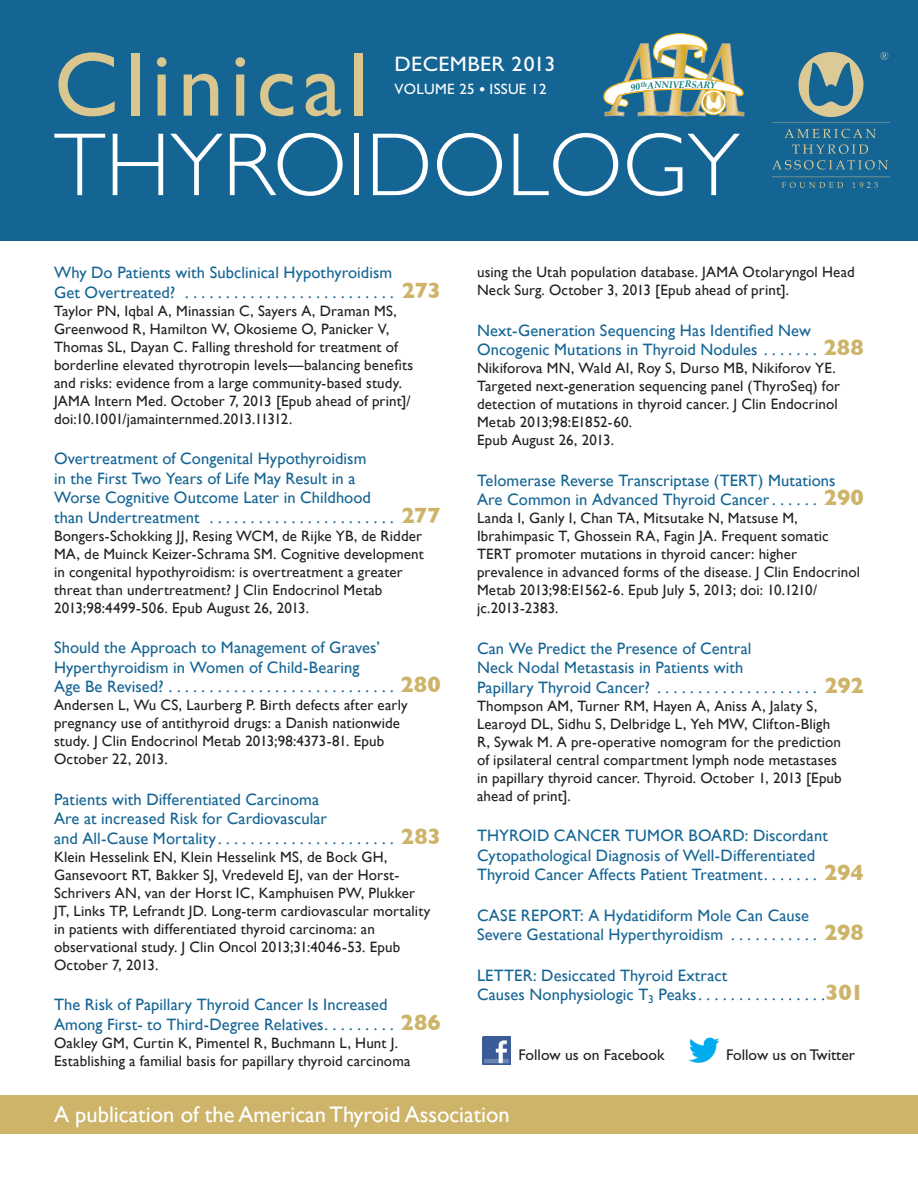
<style>
.page{position:relative;width:918px;height:1188px;background:#fff}
.page>*{position:absolute;margin:0;border:0;box-sizing:border-box;transform-origin:0 0}
.t1{font:91.5px "Gill Sans";letter-spacing:.07em;color:#dac78f}
.t2{font:300 90px "Gill Sans";color:#fff}
.t3{font:22.5px "Gill Sans";color:#fff}
.t4{font:21px "Gill Sans Std";letter-spacing:.02em;color:#fff;scale:1.04 1}
.contents_head{font:16.5px/19.5px "Gill Sans";letter-spacing:.005em;color:#156594}
.t5{font:15.6px "Gill Sans Std";color:#231f20}
.contents_reference{font:15px/18px "Gill Sans";letter-spacing:.01em;color:#231f20}
.t6{font:15px "Gill Sans Std";letter-spacing:.02em;color:#fff}
.t7{font:italic 700 9.45px "Palatino";color:#007479}
.s1{font-style:inherit}
.s2{font-weight:700;font-size:22.5px;color:#cdb469}
</style>
<div class="page">
<div style="left:0;top:0;width:918px;height:241px;background:#156594"></div>
<div style="left:0;top:1095px;width:918px;height:39px;background:#cdb469"></div>
<img style="left:772px;top:52px;width:118px;height:136px">
<img style="left:688px;top:1037px;width:32px;height:26px">
<img style="left:483px;top:1037px;width:27px;height:27px">
<svg style="left:603px;top:33px;width:142px;height:84px"></svg>
<p class="t1" style="left:54px;top:31px;width:316px">Clinical</p>
<p class="t2" style="left:54px;top:95px;width:687px">THYROIDOLOGY</p>
<p class="t4" style="left:394px;top:52px;width:156px">DECEMBER <span class="s1">2013</span></p>
<p class="t6" style="left:394px;top:80px;width:154px">VOLUME 25 ● ISSUE 12</p>
<p class="t7" style="left:679px;top:77px;width:14px">ER</p>
<p class="contents_head" style="left:54px;top:263px;width:388px">Why Do Patients with Subclinical Hypothyroidism<br>Get Overtreated? . . . . . . . . . . . . . . . . . . . . . . . . . . <span class="s2">273</span></p>
<p class="contents_reference" style="left:54px;top:302px;width:361px">Taylor PN, Iqbal A, Minassian C, Sayers A, Draman MS, Greenwood R, Hamilton W, Okosieme O, Panicker V, Thomas SL, Dayan C. Falling threshold for treatment of borderline elevated thyrotropin levels—balancing benefits and risks: evidence from a large community-based study.<br>JAMA Intern Med. October 7, 2013 [Epub ahead of print]/ doi:10.1001/jamainternmed.2013.11312.</p>
<p class="contents_head" style="left:54px;top:449px;width:388px">Overtreatment of Congenital Hypothyroidism<br>in the First Two Years of Life May Result in a<br>Worse Cognitive Outcome Later in Childhood<br>than Undertreatment . . . . . . . . . . . . . . . . . . . . . . . <span class="s2">277</span></p>
<p class="contents_reference" style="left:54px;top:527px;width:371px">Bongers-Schokking JJ, Resing WCM, de Rijke YB, de Ridder MA, de Muinck Keizer-Schrama SM. Cognitive development in congenital hypothyroidism: is overtreatment a greater threat than undertreatment? J Clin Endocrinol Metab 2013;98:4499-506. Epub August 26, 2013.</p>
<p class="contents_head" style="left:54px;top:638px;width:389px">Should the Approach to Management of Graves’<br>Hyperthyroidism in Women of Child-Bearing<br>Age Be Revised? . . . . . . . . . . . . . . . . . . . . . . . . . . . . <span class="s2">280</span></p>
<p class="contents_reference" style="left:54px;top:696px;width:355px">Andersen L, Wu CS, Laurberg P. Birth defects after early pregnancy use of antithyroid drugs: a Danish nationwide study. J Clin Endocrinol Metab 2013;98:4373-81. Epub October 22, 2013.</p>
<p class="contents_head" style="left:54px;top:789px;width:388px">Patients with Differentiated Carcinoma<br>Are at increased Risk for Cardiovascular<br>and All-Cause Mortality . . . . . . . . . . . . . . . . . . . . . . <span class="s2">283</span></p>
<p class="contents_reference" style="left:54px;top:848px;width:378px">Klein Hesselink EN, Klein Hesselink MS, de Bock GH, Gansevoort RT, Bakker SJ, Vredeveld EJ, van der Horst-Schrivers AN, van der Horst IC, Kamphuisen PW, Plukker JT, Links TP, Lefrandt JD. Long-term cardiovascular mortality in patients with differentiated thyroid carcinoma: an observational study. J Clin Oncol 2013;31:4046-53. Epub October 7, 2013.</p>
<p class="contents_head" style="left:54px;top:995px;width:389px">The Risk of Papillary Thyroid Cancer Is Increased<br>Among First- to Third-Degree Relatives . . . . . . . . . <span class="s2">286</span></p>
<p class="contents_reference" style="left:54px;top:1034px;width:358px">Oakley GM, Curtin K, Pimentel R, Buchmann L, Hunt J.<br>Establishing a familial basis for papillary thyroid carcinoma</p>
<p class="contents_reference" style="left:477px;top:263px;width:379px">using the Utah population database. JAMA Otolaryngol Head<br>Neck Surg. October 3, 2013 [Epub ahead of print].</p>
<p class="contents_head" style="left:477px;top:320px;width:389px">Next-Generation Sequencing Has Identified New<br>Oncogenic Mutations in Thyroid Nodules . . . . . . . <span class="s2">288</span></p>
<p class="contents_reference" style="left:477px;top:359px;width:364px">Nikiforova MN, Wald AI, Roy S, Durso MB, Nikiforov YE.<br>Targeted next-generation sequencing panel (ThyroSeq) for detection of mutations in thyroid cancer. J Clin Endocrinol Metab 2013;98:E1852-60.<br>Epub August 26, 2013.</p>
<p class="contents_head" style="left:477px;top:470px;width:388px">Telomerase Reverse Transcriptase (TERT) Mutations<br>Are Common in Advanced Thyroid Cancer . . . . . . <span class="s2">290</span></p>
<p class="contents_reference" style="left:477px;top:509px;width:385px">Landa I, Ganly I, Chan TA, Mitsutake N, Matsuse M, Ibrahimpasic T, Ghossein RA, Fagin JA. Frequent somatic TERT promoter mutations in thyroid cancer: higher prevalence in advanced forms of the disease. J Clin Endocrinol Metab 2013;98:E1562-6. Epub July 5, 2013; doi: 10.1210/ jc.2013-2383.</p>
<p class="contents_head" style="left:477px;top:638px;width:388px">Can We Predict the Presence of Central<br>Neck Nodal Metastasis in Patients with<br>Papillary Thyroid Cancer? . . . . . . . . . . . . . . . . . . . . <span class="s2">292</span></p>
<p class="contents_reference" style="left:477px;top:697px;width:366px">Thompson AM, Turner RM, Hayen A, Aniss A, Jalaty S, Learoyd DL, Sidhu S, Delbridge L, Yeh MW, Clifton-Bligh R, Sywak M. A pre-operative nomogram for the prediction of ipsilateral central compartment lymph node metastases in papillary thyroid cancer. Thyroid. October 1, 2013 [Epub ahead of print].</p>
<p class="contents_head" style="left:477px;top:826px;width:388px">THYROID CANCER TUMOR BOARD: Discordant<br>Cytopathological Diagnosis of Well-Differentiated<br>Thyroid Cancer Affects Patient Treatment . . . . . . . <span class="s2">294</span></p>
<p class="contents_head" style="left:477px;top:905px;width:388px">CASE REPORT: A Hydatidiform Mole Can Cause<br>Severe Gestational Hyperthyroidism . . . . . . . . . . . <span class="s2">298</span></p>
<p class="contents_head" style="left:477px;top:965px;width:388px">LETTER: Desiccated Thyroid Extract<br>Causes Nonphysiologic T<sub>3</sub> Peaks . . . . . . . . . . . . . . . <span class="s2">301</span></p>
<p class="t5" style="left:519px;top:1045px;width:147px">Follow us on Facebook</p>
<p class="t5" style="left:726px;top:1045px;width:130px">Follow us on Twitter</p>
<p class="t3" style="left:54px;top:1102px;width:457px">A publication of the American Thyroid Association</p>
</div>
